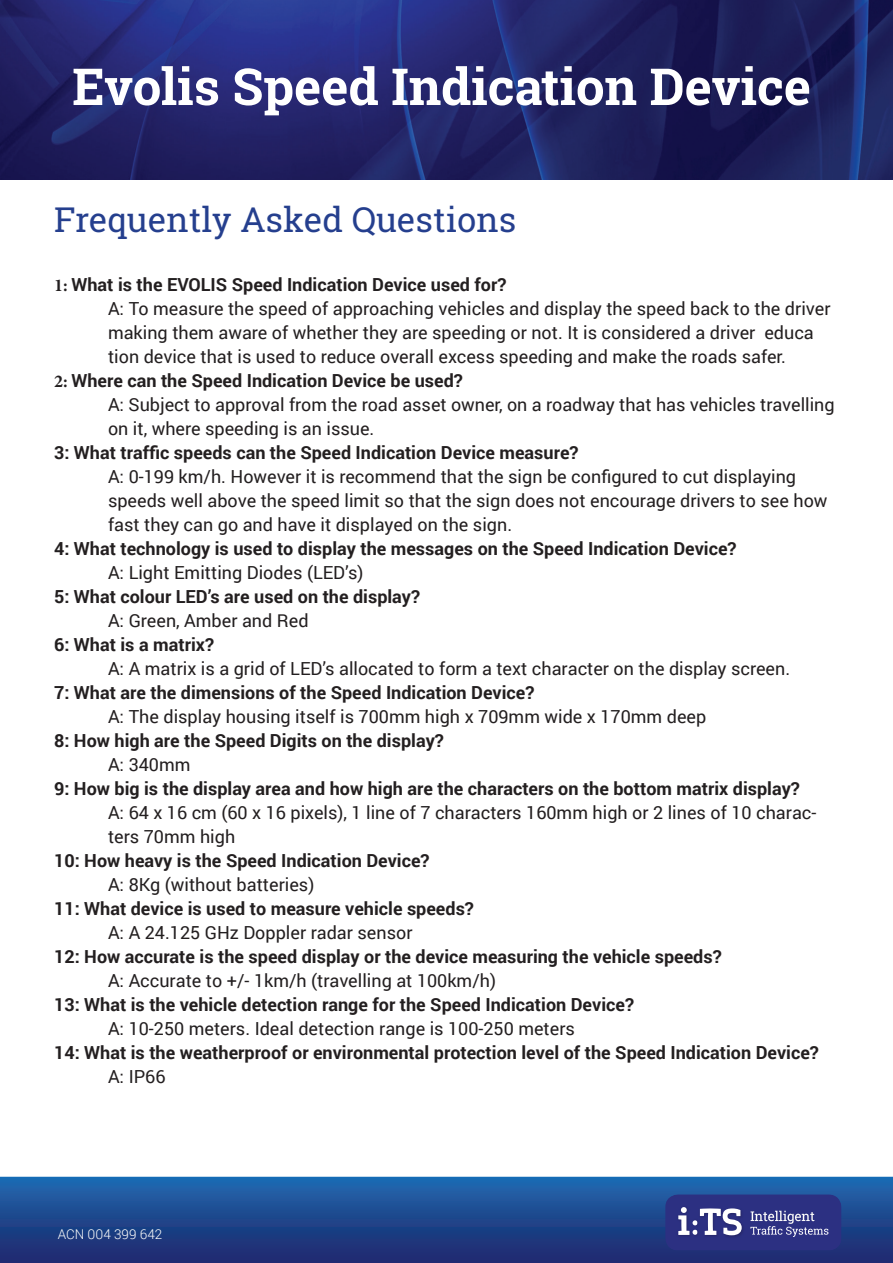
<style>
.page{position:relative;width:893px;height:1263px;background:#fff}
.page>*{position:absolute;margin:0;border:0;box-sizing:border-box;transform-origin:0 0}
.TITLE_AND_SUBTITLES{font:700 51px "Roboto Slab";color:#fff}
.TITLE_AND_SUBTITLES-2{font:34.5px "Roboto Slab";color:#253f8e}
.t1{font:18px/24px "Roboto";color:#231f20}
.t2{font:700 18px "Roboto";color:#231f20}
.t3{font:300 13.5px "Roboto";color:#fffefc}
.s1{font-family:"Minion Pro"}
</style>
<div class="page">
<svg style="left:0;top:1177px;width:893px;height:86px;background:#1e478e"></svg>
<img style="left:0;top:0;width:893px;height:179px">
<svg style="left:665px;top:1194px;width:176px;height:56px;background:#434890"></svg>
<p class="TITLE_AND_SUBTITLES" style="left:72px;top:52px;width:740px">Evolis Speed Indication Device</p>
<p class="TITLE_AND_SUBTITLES-2" style="left:54px;top:196px;width:464px">Frequently Asked Questions</p>
<p class="t2" style="left:54px;top:272px;width:454px"><span class="s1">1:</span> What is the EVOLIS Speed Indication Device used for?</p>
<p class="t1" style="left:108px;top:296px;width:724px">A: To measure the speed of approaching vehicles and display the speed back to the driver making them aware of whether they are speeding or not. It is considered a driver educa tion device that is used to reduce overall excess speeding and make the roads safer.</p>
<p class="t2" style="left:54px;top:368px;width:410px"><span class="s1">2:</span> Where can the Speed Indication Device be used?</p>
<p class="t1" style="left:108px;top:392px;width:728px">A: Subject to approval from the road asset owner, on a roadway that has vehicles travelling on it, where speeding is an issue.</p>
<p class="t2" style="left:54px;top:440px;width:526px">3: What traffic speeds can the Speed Indication Device measure?</p>
<p class="t1" style="left:108px;top:464px;width:721px">A: 0-199 km/h. However it is recommend that the sign be configured to cut displaying speeds well above the speed limit so that the sign does not encourage drivers to see how fast they can go and have it displayed on the sign.</p>
<p class="t2" style="left:54px;top:536px;width:684px">4: What technology is used to display the messages on the Speed Indication Device?</p>
<p class="t1" style="left:108px;top:560px;width:257px">A: Light Emitting Diodes (LED’s)</p>
<p class="t2" style="left:54px;top:584px;width:368px">5: What colour LED’s are used on the display?</p>
<p class="t1" style="left:108px;top:608px;width:202px">A: Green, Amber and Red</p>
<p class="t2" style="left:54px;top:632px;width:161px">6: What is a matrix?</p>
<p class="t1" style="left:108px;top:656px;width:684px">A: A matrix is a grid of LED’s allocated to form a text character on the display screen.</p>
<p class="t2" style="left:54px;top:680px;width:482px">7: What are the dimensions of the Speed Indication Device?</p>
<p class="t1" style="left:108px;top:704px;width:600px">A: The display housing itself is 700mm high x 709mm wide x 170mm deep</p>
<p class="t2" style="left:54px;top:728px;width:391px">8: How high are the Speed Digits on the display?</p>
<p class="t1" style="left:108px;top:752px;width:84px">A: 340mm</p>
<p class="t2" style="left:54px;top:776px;width:747px">9: How big is the display area and how high are the characters on the bottom matrix display?</p>
<p class="t1" style="left:108px;top:800px;width:710px">A: 64 x 16 cm (60 x 16 pixels), 1 line of 7 characters 160mm high or 2 lines of 10 charac&shy;ters 70mm high</p>
<p class="t2" style="left:54px;top:848px;width:377px">10: How heavy is the Speed Indication Device?</p>
<p class="t1" style="left:108px;top:872px;width:208px">A: 8Kg (without batteries)</p>
<p class="t2" style="left:54px;top:896px;width:421px">11: What device is used to measure vehicle speeds?</p>
<p class="t1" style="left:108px;top:920px;width:306px">A: A 24.125 GHz Doppler radar sensor</p>
<p class="t2" style="left:54px;top:944px;width:669px">12: How accurate is the speed display or the device measuring the vehicle speeds?</p>
<p class="t1" style="left:108px;top:968px;width:390px">A: Accurate to +/- 1km/h (travelling at 100km/h)</p>
<p class="t2" style="left:54px;top:992px;width:581px">13: What is the vehicle detection range for the Speed Indication Device?</p>
<p class="t1" style="left:108px;top:1016px;width:468px">A: 10-250 meters. Ideal detection range is 100-250 meters</p>
<p class="t2" style="left:54px;top:1040px;width:766px">14: What is the weatherproof or environmental protection level of the Speed Indication Device?</p>
<p class="t1" style="left:108px;top:1064px;width:59px">A: IP66</p>
<p class="t3" style="left:58px;top:1225px;width:106px">ACN 004 399 642</p>
</div>
